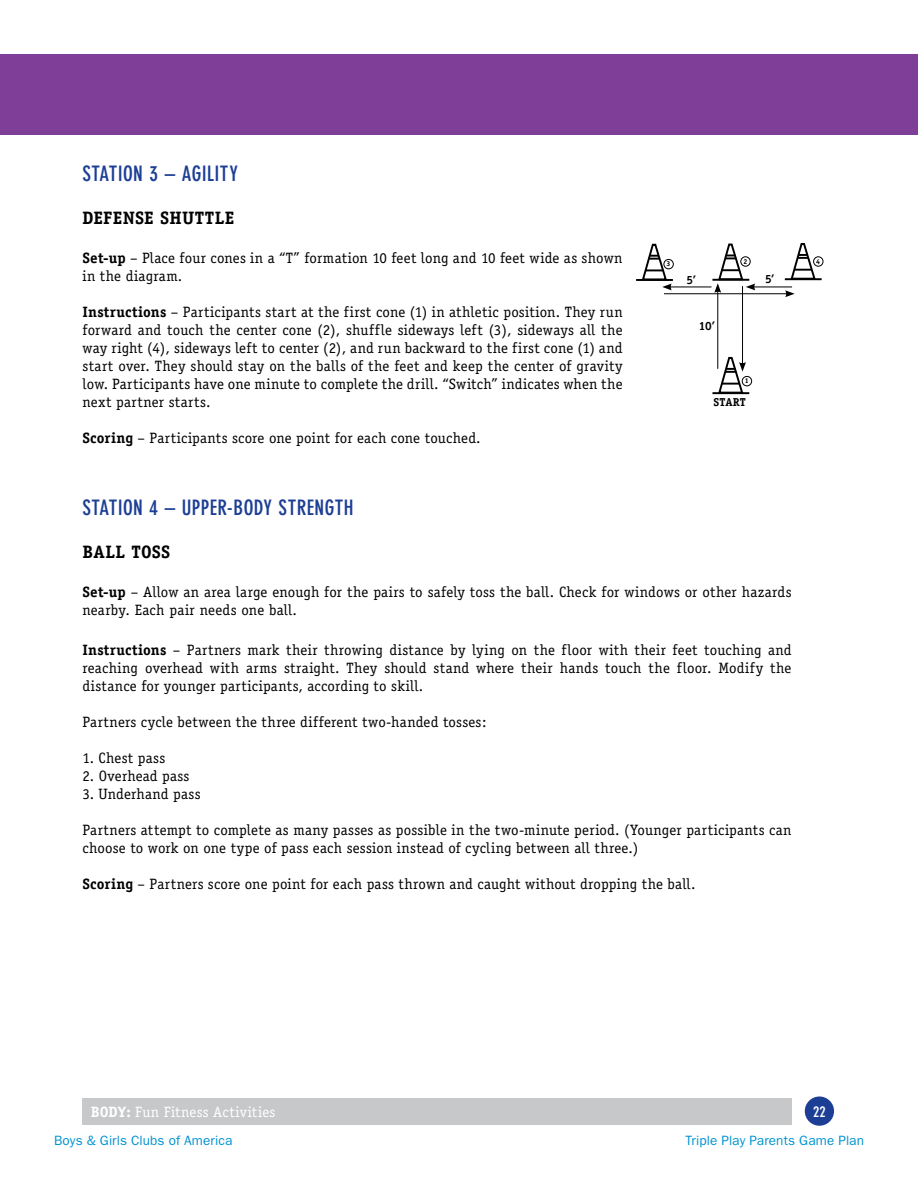
<style>
.page{position:relative;width:918px;height:1188px;background:#fff}
.page>*{position:absolute;margin:0;border:0;box-sizing:border-box;transform-origin:0 0}
.t1{font:700 condensed 21px "DIN Neuzeit Grotesk";letter-spacing:.02em;color:#1c3e94}
.t2{font:700 18px "Officina Serif";letter-spacing:.02em;color:#000}
.t3{font:15px/18px "Officina Serif";letter-spacing:.01em;color:#000}
.t4{font:15px "Officina Serif";letter-spacing:.015em;color:#fff}
.t5{font:700 condensed 15px "DIN Neuzeit Grotesk";color:#fff}
.t6{font:13.5px "Franklin Gothic";letter-spacing:.01em;color:#0093d0}
.t7{font:700 11.85px "Officina Serif";color:#000}
.t8{font:700 11.55px "Officina Serif";letter-spacing:.01em;color:#000}
.t9{font:700 7.05px "Officina Serif";color:#000}
.s1{font-weight:700}
</style>
<div class="page">
<div style="left:805px;top:1096px;width:29px;height:30px;background:#1c3e94;border-radius:50%"></div>
<div style="left:82px;top:1099px;width:710px;height:26px;background:#c7c8ca"></div>
<div style="left:0;top:54px;width:918px;height:81px;background:#7f3f98"></div>
<hr style="left:712px;top:392px;width:37px;height:2px;background:#000">
<hr style="left:712px;top:279px;width:37px;height:2px;background:#000">
<hr style="left:785px;top:278px;width:37px;height:2px;background:#000">
<svg style="left:789px;top:243px;width:28px;height:38px"></svg>
<hr style="left:636px;top:279px;width:37px;height:2px;background:#000">
<div style="left:663px;top:259px;width:11px;height:10px;border:1px solid #000;border-radius:50%"></div>
<div style="left:813px;top:256px;width:11px;height:11px;border:1px solid #000;border-radius:50%"></div>
<div style="left:742px;top:376px;width:10px;height:10px;border:1px solid #000;border-radius:50%"></div>
<hr style="left:717px;top:290px;width:1px;height:79px;background:#000">
<hr style="left:742px;top:286px;width:1px;height:79px;background:#000">
<svg style="left:717px;top:356px;width:29px;height:39px"></svg>
<hr style="left:664px;top:293px;width:124px;height:1px;background:#000">
<svg style="left:785px;top:290px;width:10px;height:7px"></svg>
<hr style="left:669px;top:287px;width:43px;height:1px;background:#000">
<svg style="left:640px;top:243px;width:32px;height:47px"></svg>
<hr style="left:753px;top:287px;width:39px;height:1px;background:#000">
<svg style="left:714px;top:243px;width:41px;height:50px"></svg>
<h1 class="t1" style="left:82px;top:161px;width:157px">STATION 3 – AGILITY</h1>
<p class="t2" style="left:82px;top:206px;width:153px">DEFENSE SHUTTLE</p>
<p class="t3" style="left:82px;top:249px;width:542px"><span class="s1">Set-up</span> – Place four cones in a “T” formation 10 feet long and 10 feet wide as shown in the diagram.</p>
<p class="t3" style="left:82px;top:303px;width:542px;text-align:justify"><span class="s1">Instructions</span> – Participants start at the first cone (1) in athletic position. They run forward and touch the center cone (2), shuffle sideways left (3), sideways all the way right (4), sideways left to center (2), and run backward to the first cone (1) and start over. They should stay on the balls of the feet and keep the center of gravity low. Participants have one minute to complete the drill. “Switch” indicates when the next partner starts.</p>
<p class="t3" style="left:82px;top:429px;width:400px"><span class="s1">Scoring</span> – Participants score one point for each cone touched.</p>
<p class="t9" style="left:666px;top:260px;width:5px">3</p>
<p class="t9" style="left:743px;top:257px;width:5px">2</p>
<p class="t9" style="left:816px;top:257px;width:5px">4</p>
<p class="t7" style="left:686px;top:272px;width:11px">5’</p>
<p class="t7" style="left:765px;top:271px;width:11px">5’</p>
<p class="t7" style="left:699px;top:319px;width:17px">10’</p>
<p class="t9" style="left:745px;top:377px;width:5px">1</p>
<p class="t8" style="left:714px;top:395px;width:34px">START</p>
<h1 class="t1" style="left:82px;top:496px;width:273px">STATION 4 – UPPER-BODY STRENGTH</h1>
<p class="t2" style="left:82px;top:540px;width:89px">BALL TOSS</p>
<p class="t3" style="left:82px;top:583px;width:711px"><span class="s1">Set-up</span> – Allow an area large enough for the pairs to safely toss the ball. Check for windows or other hazards nearby. Each pair needs one ball.</p>
<p class="t3" style="left:82px;top:641px;width:711px;text-align:justify"><span class="s1">Instructions</span> – Partners mark their throwing distance by lying on the floor with their feet touching and reaching overhead with arms straight. They should stand where their hands touch the floor. Modify the distance for younger participants, according to skill.</p>
<p class="t3" style="left:82px;top:713px;width:406px">Partners cycle between the three different two-handed tosses:</p>
<p class="t3" style="left:82px;top:749px;width:84px">1. Chest pass</p>
<p class="t3" style="left:82px;top:767px;width:108px">2. Overhead pass</p>
<p class="t3" style="left:82px;top:785px;width:120px">3. Underhand pass</p>
<p class="t3" style="left:82px;top:821px;width:711px">Partners attempt to complete as many passes as possible in the two-minute period. (Younger participants can choose to work on one type of pass each session instead of cycling between all three.)</p>
<p class="t3" style="left:82px;top:875px;width:615px"><span class="s1">Scoring</span> – Partners score one point for each pass thrown and caught without dropping the ball.</p>
<p class="t4" style="left:91px;top:1103px;width:186px"><span class="s1">BODY:</span> Fun Fitness Activities</p>
<p class="t5" style="left:813px;top:1103px;width:14px">22</p>
<p class="t6" style="left:54px;top:1133px;width:180px">Boys &amp; Girls Clubs of America</p>
<p class="t6" style="left:686px;top:1133px;width:180px">Triple Play Parents Game Plan</p>
</div>
